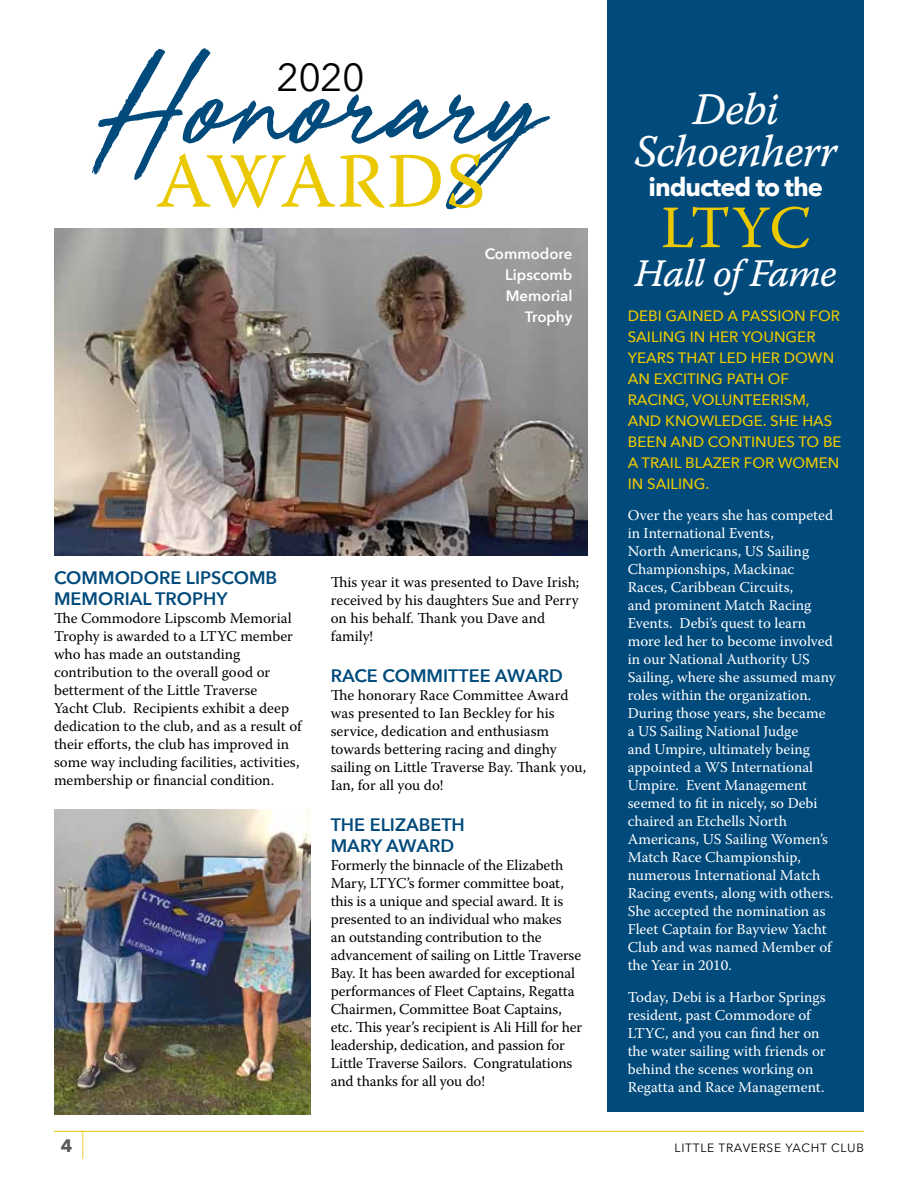
<style>
.page{position:relative;width:918px;height:1188px;background:#fff}
.page>*{position:absolute;margin:0;border:0;box-sizing:border-box;transform-origin:0 0}
.t1{font:129px "Mighty River";color:#004a7c}
.t2{font:78px "Warnock Pro";letter-spacing:.015em;color:#ebc900}
.t3{font:60px "Warnock Pro";color:#ebc900}
.t4{font:45px/42px "Warnock Pro It Capt";letter-spacing:-.03em;color:#fff;text-align:center}
.t5{font:39px "Warnock Pro It Capt";letter-spacing:-.035em;color:#fff}
.t6{font:39px "Avenir Next";color:#000}
.t7{font:700 25.5px "Avenir Next";letter-spacing:-.04em;color:#fff}
.t8{font:600 18px/21px "Avenir Next";color:#004a7c}
.t9{font:700 18px "Avenir Next";color:#58595b}
.t10{font:15px/18px "Warnock Pro";color:#000}
.t11{font:15px/18px "Warnock Pro";color:#fff}
.t12{font:500 15px/21px "Avenir Next";color:#ebc900}
.t13{font:600 15px/21px "Avenir Next";color:#fff;text-align:right}
.t14{font:12px "Avenir Next";letter-spacing:.06em;color:#000}
.s1{font-weight:400;font-size:27.9px;color:#ebc900}
</style>
<div class="page">
<hr style="left:54px;top:1131px;width:810px;height:1px;background:#ebc900">
<img style="left:54px;top:229px;width:533px;height:326px">
<img style="left:54px;top:809px;width:256px;height:306px">
<div style="left:608px;top:0;width:256px;height:1112px;background:#004a7c"></div>
<h1 class="t1" style="left:102px;top:22px;width:438px">Honorary</h1>
<h3 class="t6" style="left:277px;top:45px;width:90px">2020</h3>
<h2 class="t2" style="left:156px;top:134px;width:331px">AWARDS</h2>
<p class="t13" style="left:485px;top:243px;width:89px">Commodore<br>Lipscomb<br>Memorial<br>Trophy</p>
<p class="t8" style="left:54px;top:567px;width:225px">COMMODORE LIPSCOMB<br>MEMORIAL TROPHY</p>
<p class="t10" style="left:54px;top:609px;width:249px">The Commodore Lipscomb Memorial Trophy is awarded to a LTYC member who has made an outstanding contribution to the overall good or betterment of the Little Traverse<br>Yacht Club. Recipients exhibit a deep dedication to the club, and as a result of their efforts, the club has improved in some way including facilities, activities, membership or financial condition.</p>
<p class="t9" style="left:61px;top:1130px;width:25px">4 <span class="s1">|</span></p>
<p class="t10" style="left:331px;top:573px;width:250px">This year it was presented to Dave Irish; received by his daughters Sue and Perry on his behalf. Thank you Dave and family!</p>
<p class="t8" style="left:331px;top:665px;width:234px">RACE COMMITTEE AWARD</p>
<p class="t10" style="left:331px;top:686px;width:257px">The honorary Race Committee Award was presented to Ian Beckley for his service, dedication and enthusiasm towards bettering racing and dinghy sailing on Little Traverse Bay. Thank you, Ian, for all you do!</p>
<p class="t8" style="left:331px;top:814px;width:136px">THE ELIZABETH<br>MARY AWARD</p>
<p class="t10" style="left:331px;top:856px;width:253px">Formerly the binnacle of the Elizabeth Mary, LTYC’s former committee boat, this is a unique and special award. It is presented to an individual who makes<br>an outstanding contribution to the advancement of sailing on Little Traverse Bay. It has been awarded for exceptional performances of Fleet Captains, Regatta Chairmen, Committee Boat Captains, etc. This year’s recipient is Ali Hill for her leadership, dedication, and passion for Little Traverse Sailors. Congratulations and thanks for all you do!</p>
<h3 class="t4" style="left:634px;top:88px;width:205px">Debi<br>Schoenherr</h3>
<h3 class="t7" style="left:649px;top:165px;width:176px">inducted to the</h3>
<h3 class="t3" style="left:661px;top:191px;width:151px">LTYC</h3>
<h3 class="t5" style="left:635px;top:250px;width:204px">Hall of Fame</h3>
<p class="t12" style="left:628px;top:304px;width:215px">DEBI GAINED A PASSION FOR<br>SAILING IN HER YOUNGER<br>YEARS THAT LED HER DOWN<br>AN EXCITING PATH OF<br>RACING, VOLUNTEERISM,<br>AND KNOWLEDGE. SHE HAS<br>BEEN AND CONTINUES TO BE<br>A TRAIL BLAZER FOR WOMEN<br>IN SAILING.</p>
<p class="t11" style="left:628px;top:506px;width:209px">Over the years she has competed in International Events,<br>North Americans, US Sailing<br>Championships, Mackinac<br>Races, Caribbean Circuits,<br>and prominent Match Racing<br>Events. Debi’s quest to learn more led her to become involved in our National Authority US<br>Sailing, where she assumed many roles within the organization.<br>During those years, she became a US Sailing National Judge<br>and Umpire, ultimately being appointed a WS International<br>Umpire. Event Management seemed to fit in nicely, so Debi chaired an Etchells North<br>Americans, US Sailing Women’s<br>Match Race Championship, numerous International Match<br>Racing events, along with others.<br>She accepted the nomination as<br>Fleet Captain for Bayview Yacht<br>Club and was named Member of the Year in 2010.</p>
<p class="t11" style="left:628px;top:987px;width:199px">Today, Debi is a Harbor Springs resident, past Commodore of<br>LTYC, and you can find her on the water sailing with friends or behind the scenes working on<br>Regatta and Race Management.</p>
<p class="t14" style="left:675px;top:1138px;width:191px">LITTLE TRAVERSE YACHT CLUB</p>
</div>
